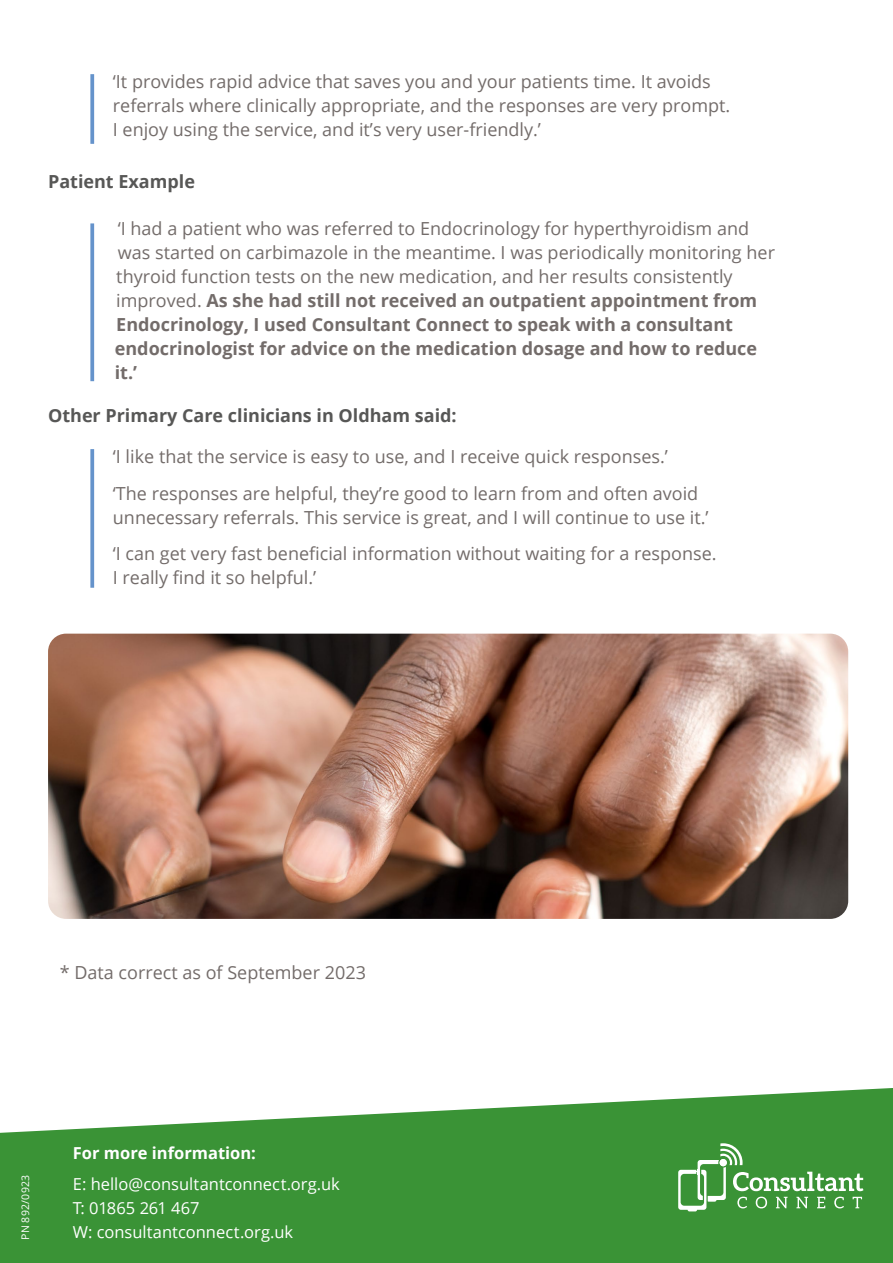
<style>
.page{position:relative;width:893px;height:1263px;background:#fff}
.page>*{position:absolute;margin:0;border:0;box-sizing:border-box;transform-origin:0 0}
.t1{font:18px/24px "Open Sans";color:#736c6a}
.t2{font:700 18px "Open Sans";color:#575756}
.t3{font:16.5px/23.7px "Open Sans";color:#fff}
.t4{font:700 16.5px "Open Sans";color:#fff}
.t5{font:10.5px "Open Sans";letter-spacing:.02em;color:#fff}
.s1{font-weight:700}
</style>
<div class="page">
<svg style="left:0;top:1088px;width:893px;height:175px;background:#55a251"></svg>
<svg style="left:90px;top:223px;width:4px;height:158px"></svg>
<svg style="left:90px;top:449px;width:4px;height:139px"></svg>
<svg style="left:678px;top:1143px;width:185px;height:68px;background:#5ca559"></svg>
<svg style="left:90px;top:74px;width:4px;height:70px"></svg>
<img style="left:48px;top:634px;width:800px;height:285px">
<p class="t1" style="left:113px;top:69px;width:619px">‘It provides rapid advice that saves you and your patients time. It avoids referrals where clinically appropriate, and the responses are very prompt.<br>I enjoy using the service, and it’s very user-friendly.’</p>
<p class="t2" style="left:48px;top:169px;width:148px">Patient Example</p>
<p class="t1" style="left:115px;top:216px;width:662px">‘I had a patient who was referred to Endocrinology for hyperthyroidism and was started on carbimazole in the meantime. I was periodically monitoring her thyroid function tests on the new medication, and her results consistently improved. <span class="s1">As she had still not received an outpatient appointment from Endocrinology, I used Consultant Connect to speak with a consultant endocrinologist for advice on the medication dosage and how to reduce it.’</span></p>
<p class="t2" style="left:48px;top:402px;width:410px">Other Primary Care clinicians in Oldham said:</p>
<p class="t1" style="left:113px;top:437px;width:587px;line-height:36.8px">‘I like that the service is easy to use, and I receive quick responses.’ ‘The responses are helpful, they’re good to learn from and often avoid</p>
<p class="t1" style="left:113px;top:498px;width:605px;line-height:36.8px">unnecessary referrals. This service is great, and I will continue to use it.’ ‘I can get very fast beneficial information without waiting for a response.</p>
<p class="t1" style="left:113px;top:565px;width:205px">I really find it so helpful.’</p>
<p class="t1" style="left:60px;top:959px;width:308px">* Data correct as of September 2023</p>
<p class="t5" style="left:18px;top:1239px;width:66px;rotate:-90deg">PN 892/0923</p>
<p class="t4" style="left:73px;top:1141px;width:185px">For more information:</p>
<p class="t3" style="left:73px;top:1172px;width:269px">E: hello@consultantconnect.org.uk<br>T: 01865 261 467<br>W: consultantconnect.org.uk</p>
</div>
